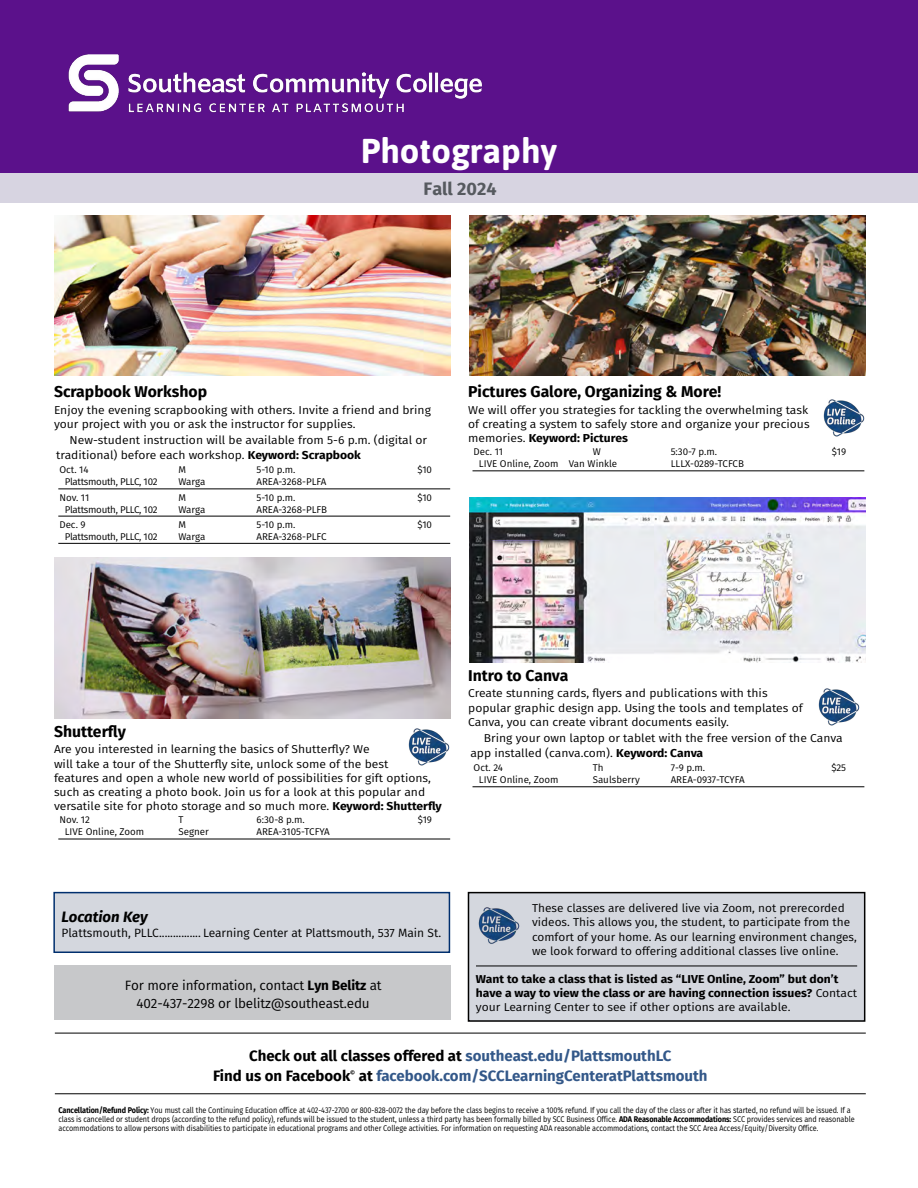
<style>
.page{position:relative;width:918px;height:1188px;background:#fff}
.page>*{position:absolute;margin:0;border:0;box-sizing:border-box;transform-origin:0 0}
.t1{font:700 34.5px "Asap";color:#fff}
.t2{font:700 18px "Fira Sans";color:#565a5f}
.t3{font:700 15.75px "Fira Sans";color:#000}
.t4{font:700 15px "Fira Sans";color:#000}
.t5{font:700 15px "Fira Sans";color:#335889}
.IOC_Town{font:italic 700 15px "Fira Sans";color:#000}
.t6{font:13.5px/18px "Fira Sans";letter-spacing:-.01em;color:#000;text-align:center}
.IOC_Location{font:12px "Fira Sans";color:#000}
.class_description{font:11.55px/14.2px "Fira Sans";color:#000;scale:1.06 1}
.class_description-2{font:11.55px/14.2px "Fira Sans";color:#000}
.class_details{font:11.55px/14.2px "Fira Sans";color:#000;scale:1.06 1}
.class_description-3{font:700 11.55px/14.2px "Fira Sans";color:#000;scale:1.06 1}
.logistics{font:9.75px "Fira Sans";color:#000}
.logistics-2{font:9.75px "Fira Sans";letter-spacing:-.03em;color:#000}
.t7{font:8.25px/9px "Fira Sans";letter-spacing:-.01em;color:#000;scale:.88 1}
.t8{font:700 6.15px "Fira Sans";color:#000}
.s1{font-weight:700}
.s2{font-weight:400}
.s3{color:#335889}
.s4{color:#000}
</style>
<div class="page">
<div style="left:0;top:0;width:918px;height:173px;background:#5b118b"></div>
<hr style="left:58px;top:489px;width:392px;height:1px;background:#000">
<hr style="left:58px;top:516px;width:392px;height:1px;background:#000">
<hr style="left:58px;top:543px;width:392px;height:1px;background:#000">
<hr style="left:58px;top:839px;width:392px;height:1px;background:#000">
<hr style="left:473px;top:471px;width:391px;height:1px;background:#000">
<hr style="left:473px;top:786px;width:391px;height:1px;background:#000">
<img style="left:408px;top:728px;width:42px;height:38px">
<img style="left:823px;top:399px;width:42px;height:38px">
<img style="left:818px;top:688px;width:42px;height:38px">
<div style="left:54px;top:893px;width:395px;height:59px;background:#d4d7de"></div>
<div style="left:53px;top:892px;width:397px;height:61px;border:2px solid #002f6e"></div>
<div style="left:54px;top:965px;width:396px;height:55px;background:#c7c8ca"></div>
<img style="left:68px;top:54px;width:414px;height:59px">
<div style="left:0;top:173px;width:918px;height:30px;background:#d7d4e1"></div>
<div style="left:468px;top:893px;width:397px;height:128px;background:#d4d7de"></div>
<hr style="left:476px;top:966px;width:381px;height:1px;background:#000">
<div style="left:468px;top:892px;width:397px;height:130px;border:2px solid #000"></div>
<img style="left:478px;top:907px;width:42px;height:37px">
<img style="left:470px;top:215px;width:395px;height:161px">
<img style="left:470px;top:498px;width:395px;height:164px">
<img style="left:55px;top:215px;width:395px;height:161px">
<img style="left:55px;top:558px;width:395px;height:160px">
<hr style="left:55px;top:1033px;width:811px;height:1px;background:#000">
<hr style="left:55px;top:1093px;width:811px;height:1px;background:#000">
<p class="t1" style="left:361px;top:126px;width:198px">Photography</p>
<p class="t2" style="left:424px;top:173px;width:74px">Fall 2024</p>
<p class="t3" style="left:54px;top:379px;width:155px">Scrapbook Workshop</p>
<p class="class_description" style="left:54px;top:402px;width:357px">Enjoy the evening scrapbooking with others. Invite a friend and bring your project with you or ask the instructor for supplies.</p>
<p class="class_details" style="left:56px;top:433px;width:352px;text-indent:14px">New-student instruction will be available from 5-6 p.m. (digital or traditional) before each workshop. <span class="s1">Keyword: Scrapbook</span></p>
<p class="logistics" style="left:59px;top:463px;width:31px">Oct. 14</p>
<p class="logistics" style="left:179px;top:463px;width:9px">M</p>
<p class="logistics" style="left:257px;top:463px;width:40px">5-10 p.m.</p>
<p class="logistics" style="left:417px;top:463px;width:16px">$10</p>
<p class="logistics-2" style="left:65px;top:475px;width:95px">Plattsmouth, PLLC, 102</p>
<p class="logistics" style="left:179px;top:475px;width:28px">Warga</p>
<p class="logistics" style="left:256px;top:475px;width:71px">AREA-3268-PLFA</p>
<p class="logistics" style="left:59px;top:490px;width:31px">Nov. 11</p>
<p class="logistics" style="left:179px;top:490px;width:9px">M</p>
<p class="logistics" style="left:257px;top:490px;width:40px">5-10 p.m.</p>
<p class="logistics" style="left:417px;top:490px;width:16px">$10</p>
<p class="logistics-2" style="left:65px;top:502px;width:95px">Plattsmouth, PLLC, 102</p>
<p class="logistics" style="left:179px;top:502px;width:28px">Warga</p>
<p class="logistics" style="left:256px;top:502px;width:72px">AREA-3268-PLFB</p>
<p class="logistics" style="left:59px;top:517px;width:28px">Dec. 9</p>
<p class="logistics" style="left:179px;top:517px;width:9px">M</p>
<p class="logistics" style="left:257px;top:517px;width:40px">5-10 p.m.</p>
<p class="logistics" style="left:417px;top:517px;width:16px">$10</p>
<p class="logistics-2" style="left:65px;top:529px;width:95px">Plattsmouth, PLLC, 102</p>
<p class="logistics" style="left:179px;top:529px;width:28px">Warga</p>
<p class="logistics" style="left:256px;top:529px;width:72px">AREA-3268-PLFC</p>
<p class="t3" style="left:468px;top:379px;width:254px">Pictures Galore, Organizing &amp; More!</p>
<p class="class_description" style="left:468px;top:402px;width:324px">We will offer you strategies for tackling the overwhelming task of creating a system to safely store and organize your precious memories. <span class="s1">Keyword: Pictures</span></p>
<p class="logistics" style="left:474px;top:445px;width:31px">Dec. 11</p>
<p class="logistics" style="left:593px;top:445px;width:10px">W</p>
<p class="logistics" style="left:671px;top:445px;width:48px">5:30-7 p.m.</p>
<p class="logistics" style="left:832px;top:445px;width:16px">$19</p>
<p class="logistics" style="left:479px;top:457px;width:140px">LIVE Online, Zoom Van Winkle</p>
<p class="logistics" style="left:671px;top:457px;width:75px">LLLX-0289-TCFCB</p>
<p class="t3" style="left:54px;top:718px;width:73px">Shutterfly</p>
<p class="class_description" style="left:54px;top:742px;width:367px">Are you interested in learning the basics of Shutterfly? We<br>will take a tour of the Shutterfly site, unlock some of the best<br>features and open a whole new world of possibilities for gift options, such as creating a photo book. Join us for a look at this popular and versatile site for photo storage and so much more. <span class="s1">Keyword: Shutterfly</span></p>
<p class="logistics" style="left:59px;top:813px;width:32px">Nov. 12</p>
<p class="logistics" style="left:179px;top:813px;width:7px">T</p>
<p class="logistics" style="left:257px;top:813px;width:50px">6:30-8 p.m.</p>
<p class="logistics" style="left:418px;top:813px;width:16px">$19</p>
<p class="logistics" style="left:65px;top:825px;width:81px">LIVE Online, Zoom</p>
<p class="logistics" style="left:179px;top:825px;width:32px">Segner</p>
<p class="logistics" style="left:256px;top:825px;width:75px">AREA-3105-TCFYA</p>
<p class="IOC_Town" style="left:62px;top:904px;width:88px">Location Key</p>
<p class="IOC_Location" style="left:62px;top:924px;width:381px">Plattsmouth, PLLC............... Learning Center at Plattsmouth, 537 Main St.</p>
<p class="t6" style="left:125px;top:976px;width:258px">For more information, contact <span class="s1">Lyn Belitz</span> at<br>402-437-2298 or lbelitz@southeast.edu</p>
<p class="t3" style="left:468px;top:662px;width:102px">Intro to Canva</p>
<p class="class_description" style="left:468px;top:686px;width:317px">Create stunning cards, flyers and publications with this popular graphic design app. Using the tools and templates of<br>Canva, you can create vibrant documents easily.</p>
<p class="class_details" style="left:470px;top:731px;width:353px;text-indent:14px">Bring your own laptop or tablet with the free version of the Canva app installed (canva.com). <span class="s1">Keyword: Canva</span></p>
<p class="logistics" style="left:474px;top:761px;width:31px">Oct. 24</p>
<p class="logistics" style="left:593px;top:761px;width:12px">Th</p>
<p class="logistics" style="left:671px;top:761px;width:36px">7-9 p.m.</p>
<p class="logistics" style="left:831px;top:761px;width:16px">$25</p>
<p class="logistics" style="left:479px;top:773px;width:81px">LIVE Online, Zoom</p>
<p class="logistics" style="left:593px;top:773px;width:49px">Saulsberry</p>
<p class="logistics" style="left:671px;top:773px;width:76px">AREA-0937-TCYFA</p>
<p class="class_description-2" style="left:532px;top:901px;width:326px">These classes are delivered live via Zoom, not prerecorded videos. This allows you, the student, to participate from the comfort of your home. As our learning environment changes, we look forward to offering additional classes live online.</p>
<p class="class_description-3" style="left:476px;top:971px;width:361px">Want to take a class that is listed as “LIVE Online, Zoom” but don’t have a way to view the class or are having connection issues? <span class="s2">Contact your Learning Center to see if other options are available.</span></p>
<p class="t4" style="left:249px;top:1043px;width:424px">Check out all classes offered at <span class="s3">southeast.edu/PlattsmouthLC</span></p>
<p class="t4" style="left:213px;top:1063px;width:139px">Find us on Facebook</p>
<p class="t8" style="left:350px;top:1067px;width:6px">©</p>
<p class="t5" style="left:359px;top:1063px;width:350px"><span class="s4">at</span> facebook.com/SCCLearningCenteratPlattsmouth</p>
<p class="t7" style="left:58px;top:1105px;width:906px"><span class="s1">Cancellation/Refund Policy:</span> You must call the Continuing Education office at 402-437-2700 or 800-828-0072 the day before the class begins to receive a 100% refund. If you call the day of the class or after it has started, no refund will be issued. If a class is cancelled or student drops (according to the refund policy), refunds will be issued to the student, unless a third party has been formally billed by SCC Business Office. <span class="s1">ADA Reasonable Accommodations:</span> SCC provides services and reasonable accommodations to allow persons with disabilities to participate in educational programs and other College activities. For information on requesting ADA reasonable accommodations, contact the SCC Area Access/Equity/Diversity Office.</p>
</div>
